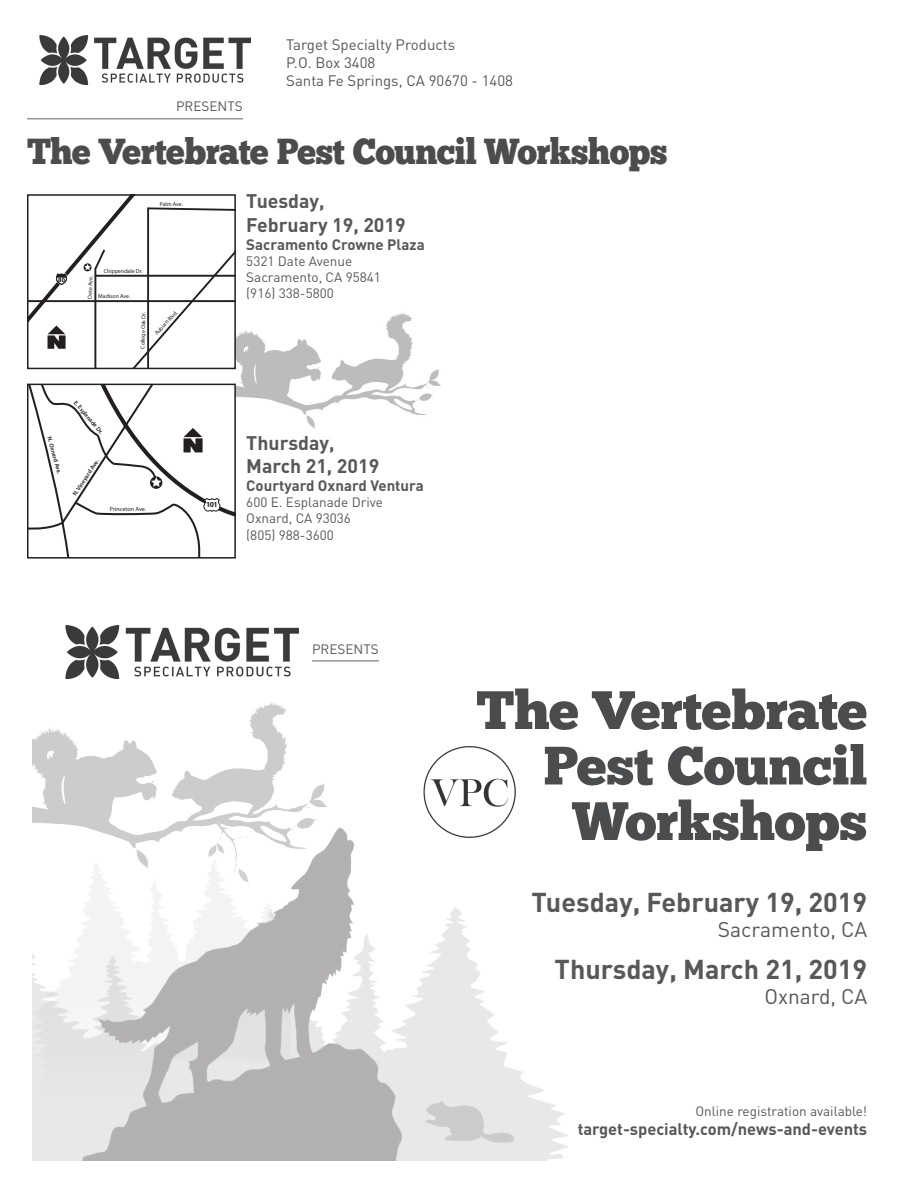
<style>
.page{position:relative;width:918px;height:1188px;background:#fff}
.page>*{position:absolute;margin:0;border:0;box-sizing:border-box;transform-origin:0 0}
.t1{font:54px/55.5px "Chunk Five Ex";letter-spacing:-.01em;color:#4b4c4d;text-align:center}
.t2{font:36px "Chunk Five Ex";letter-spacing:-.02em;color:#4b4c4d;scale:.95 1}
.t3{font:700 27px "DIN";color:#57585a}
.t4{font:21px "DIN";color:#57585a}
.t5{font:700 19.5px "DIN";color:#57585a}
.t6{font:700 16.5px "DIN";letter-spacing:-.005em;color:#57585a}
.t7{font:15px "DIN";color:#57585a}
.t8{font:700 15px "DIN";color:#57585a}
.t9{font:13.5px "DIN";color:#57585a}
.t10{font:700 7.65px "Myriad Pro";color:#231f20}
.t11{font:600 6px "Myriad Pro";color:#231f20}
.t12{font:6px "Myriad Pro";letter-spacing:-.005em;color:#231f20}
.t13{font:5.7px "Myriad Pro";color:#231f20}
</style>
<div class="page">
<img style="left:236px;top:313px;width:205px;height:116px">
<img style="left:32px;top:702px;width:536px;height:459px">
<img style="left:39px;top:36px;width:212px;height:48px">
<img style="left:66px;top:625px;width:233px;height:54px">
<hr style="left:312px;top:660px;width:67px;height:2px;background:#939598">
<svg style="left:30px;top:197px;width:203px;height:169px"></svg>
<div style="left:27px;top:194px;width:209px;height:175px;border:2px solid #231f20"></div>
<svg style="left:30px;top:387px;width:203px;height:169px"></svg>
<div style="left:27px;top:384px;width:209px;height:175px;border:2px solid #231f20"></div>
<hr style="left:27px;top:118px;width:216px;height:1px;background:#939598">
<img style="left:407px;top:746px;width:128px;height:101px">
<p class="t9" style="left:176px;top:98px;width:68px">PRESENTS</p>
<p class="t7" style="left:286px;top:35px;width:171px">Target Specialty Products</p>
<p class="t7" style="left:286px;top:53px;width:91px">P.O. Box 3408</p>
<p class="t7" style="left:286px;top:71px;width:228px">Santa Fe Springs, CA 90670 - 1408</p>
<p class="t2" style="left:27px;top:125px;width:676px">The Vertebrate Pest Council Workshops</p>
<p class="t13" style="left:160px;top:201px;width:25px">Palm Ave.</p>
<p class="t13" style="left:104px;top:268px;width:40px">Chippendale Dr.</p>
<p class="t13" style="left:87px;top:298px;width:24px;rotate:-88deg">Date Ave.</p>
<p class="t13" style="left:98px;top:293px;width:33px">Madison Ave.</p>
<p class="t13" style="left:139px;top:348px;width:38px;rotate:-88deg">College Oak Dr.</p>
<p class="t13" style="left:154px;top:332px;width:32px;rotate:-48deg">Auburn Blvd.</p>
<p class="t11" style="left:53px;top:436px;width:40px;rotate:75deg">N. Oxnard Ave.</p>
<p class="t11" style="left:78px;top:399px;width:43px;rotate:50deg">E. Esplanade Dr.</p>
<p class="t11" style="left:72px;top:494px;width:44px;rotate:-57deg">N. Vineyard Ave.</p>
<p class="t12" style="left:110px;top:506px;width:38px">Princeton Ave.</p>
<p class="t10" style="left:206px;top:501px;width:13px">101</p>
<p class="t5" style="left:246px;top:189px;width:80px">Tuesday,</p>
<p class="t5" style="left:246px;top:212px;width:161px">February 19, 2019</p>
<p class="t8" style="left:246px;top:235px;width:180px">Sacramento Crowne Plaza</p>
<p class="t9" style="left:246px;top:253px;width:108px">5321 Date Avenue</p>
<p class="t9" style="left:246px;top:269px;width:136px">Sacramento, CA 95841</p>
<p class="t9" style="left:246px;top:285px;width:89px">(916) 338-5800</p>
<p class="t5" style="left:246px;top:430px;width:90px">Thursday,</p>
<p class="t5" style="left:246px;top:453px;width:134px">March 21, 2019</p>
<p class="t8" style="left:246px;top:476px;width:179px">Courtyard Oxnard Ventura</p>
<p class="t9" style="left:246px;top:494px;width:138px">600 E. Esplanade Drive</p>
<p class="t9" style="left:246px;top:510px;width:106px">Oxnard, CA 93036</p>
<p class="t9" style="left:246px;top:526px;width:89px">(805) 988-3600</p>
<p class="t9" style="left:312px;top:640px;width:68px">PRESENTS</p>
<p class="t1" style="left:476px;top:681px;width:393px">The Vertebrate</p>
<p class="t1" style="left:544px;top:737px;width:325px">Pest Council<br>Workshops</p>
<p class="t3" style="left:532px;top:884px;width:337px">Tuesday, February 19, 2019</p>
<p class="t4" style="left:718px;top:916px;width:151px">Sacramento, CA</p>
<p class="t3" style="left:555px;top:951px;width:314px">Thursday, March 21, 2019</p>
<p class="t4" style="left:764px;top:983px;width:104px">Oxnard, CA</p>
<p class="t9" style="left:695px;top:1102px;width:173px">Online registration available!</p>
<p class="t6" style="left:578px;top:1118px;width:291px">target-specialty.com/news-and-events</p>
</div>
